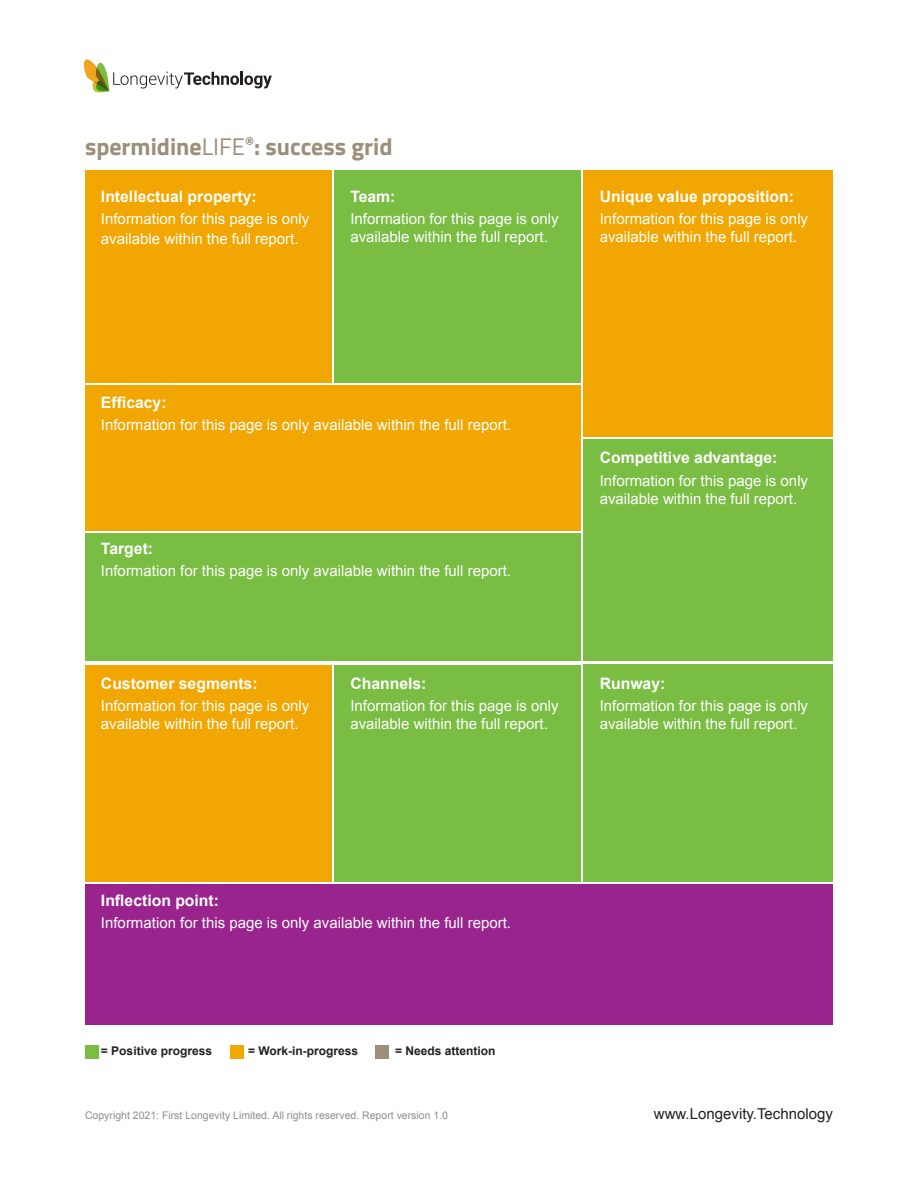
<style>
.page{position:relative;width:918px;height:1188px;background:#fff}
.page>*{position:absolute;margin:0;border:0;box-sizing:border-box;transform-origin:0 0}
.t1{font:700 24px "Titillium Web";color:#9b8f7b}
.t2{font:700 15.75px "Arial";color:#fff}
.t3{font:15px/18px "Arial";color:#fff}
.t4{font:15px "Arial";color:#231f20}
.t5{font:700 12px "Arial";color:#231f20}
.t6{font:10.5px "Arial";color:#8e8e8e}
.s1{font-weight:400}
</style>
<div class="page">
<svg style="left:84px;top:59px;width:188px;height:34px"></svg>
<div style="left:85px;top:170px;width:247px;height:213px;background:#f1a601"></div>
<div style="left:85px;top:386px;width:496px;height:145px;background:#f1a601"></div>
<div style="left:85px;top:534px;width:496px;height:127px;background:#79bd43"></div>
<div style="left:85px;top:885px;width:748px;height:140px;background:#9a248e"></div>
<div style="left:85px;top:665px;width:247px;height:217px;background:#f1a601"></div>
<div style="left:334px;top:170px;width:247px;height:213px;background:#79bd43"></div>
<div style="left:334px;top:665px;width:247px;height:217px;background:#79bd43"></div>
<div style="left:584px;top:170px;width:249px;height:267px;background:#f1a601"></div>
<div style="left:584px;top:665px;width:249px;height:217px;background:#79bd43"></div>
<div style="left:584px;top:439px;width:249px;height:222px;background:#79bd43"></div>
<div style="left:85px;top:1046px;width:13px;height:13px;background:#79bd43"></div>
<div style="left:230px;top:1046px;width:13px;height:13px;background:#f1a601"></div>
<div style="left:375px;top:1046px;width:14px;height:13px;background:#9b8f7b"></div>
<h1 class="t1" style="left:85px;top:128px;width:309px">spermidine<span class="s1">LIFE</span><sup>®</sup>: success grid</h1>
<p class="t2" style="left:101px;top:186px;width:157px">Intellectual property:</p>
<p class="t3" style="left:101px;top:209px;width:210px;line-height:19.5px">Information for this page is only available within the full report.</p>
<p class="t2" style="left:350px;top:186px;width:47px">Team:</p>
<p class="t3" style="left:350px;top:210px;width:210px">Information for this page is only available within the full report.</p>
<p class="t2" style="left:600px;top:186px;width:196px">Unique value proposition:</p>
<p class="t3" style="left:600px;top:210px;width:210px">Information for this page is only available within the full report.</p>
<p class="t2" style="left:101px;top:392px;width:67px">Efficacy:</p>
<p class="t3" style="left:101px;top:416px;width:412px">Information for this page is only available within the full report.</p>
<p class="t2" style="left:101px;top:538px;width:54px">Target:</p>
<p class="t3" style="left:101px;top:562px;width:412px">Information for this page is only available within the full report.</p>
<p class="t2" style="left:101px;top:673px;width:158px">Customer segments:</p>
<p class="t3" style="left:101px;top:697px;width:210px">Information for this page is only available within the full report.</p>
<p class="t2" style="left:350px;top:673px;width:78px">Channels:</p>
<p class="t3" style="left:350px;top:697px;width:210px">Information for this page is only available within the full report.</p>
<p class="t2" style="left:600px;top:448px;width:179px">Competitive advantage:</p>
<p class="t3" style="left:600px;top:472px;width:210px">Information for this page is only available within the full report.</p>
<p class="t2" style="left:600px;top:673px;width:67px">Runway:</p>
<p class="t3" style="left:600px;top:697px;width:210px">Information for this page is only available within the full report.</p>
<p class="t2" style="left:101px;top:890px;width:120px">Inflection point:</p>
<p class="t3" style="left:101px;top:914px;width:412px">Information for this page is only available within the full report.</p>
<p class="t5" style="left:101px;top:1043px;width:113px">= Positive progress</p>
<p class="t5" style="left:248px;top:1043px;width:112px">= Work-in-progress</p>
<p class="t5" style="left:395px;top:1043px;width:102px">= Needs attention</p>
<p class="t6" style="left:85px;top:1109px;width:364px">Copyright 2021: First Longevity Limited. All rights reserved. Report version 1.0</p>
<p class="t4" style="left:654px;top:1103px;width:180px">www.Longevity.Technology</p>
</div>
